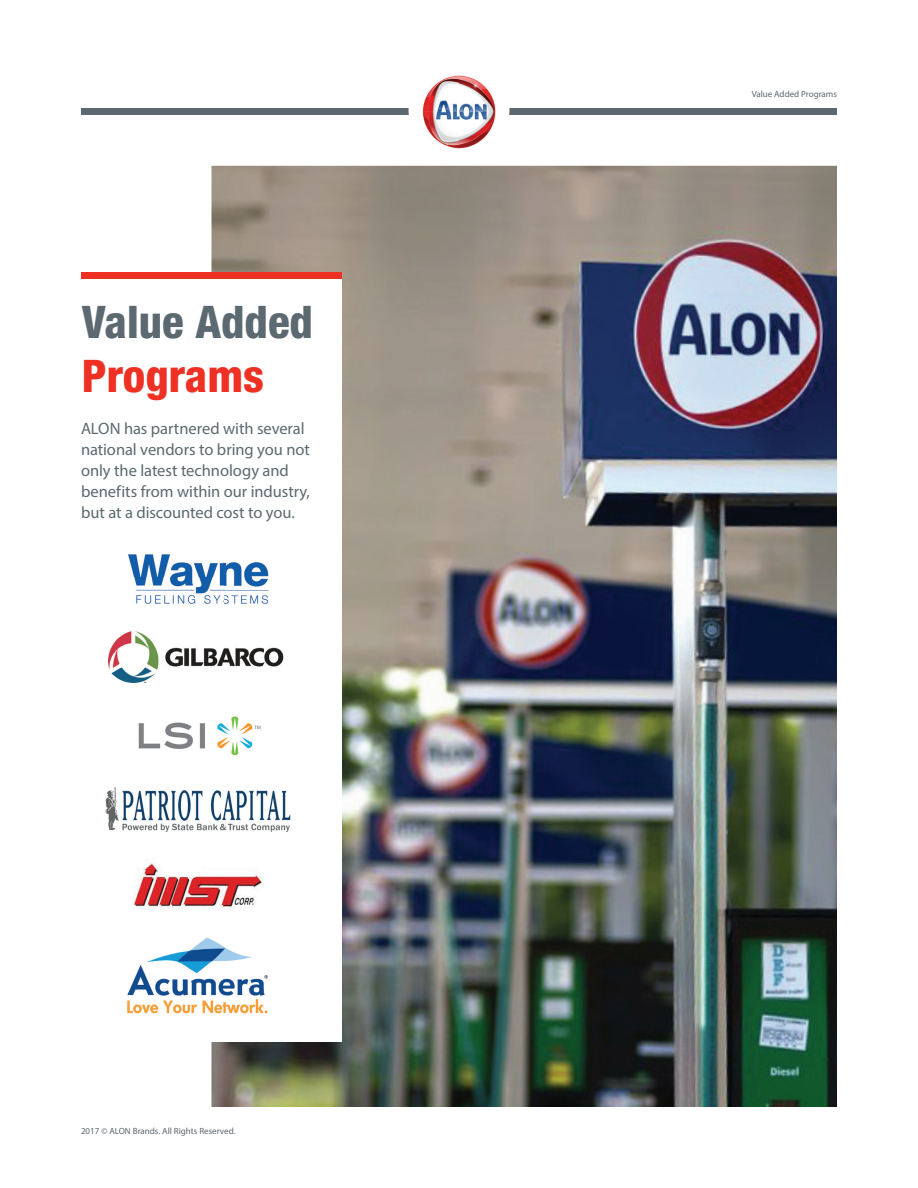
<style>
.page{position:relative;width:918px;height:1188px;background:#fff}
.page>*{position:absolute;margin:0;border:0;box-sizing:border-box;transform-origin:0 0}
.t1{font:800 condensed 45px "Helvetica Neue LT Std";color:#5c6970}
.t2{font:800 condensed 45px "Helvetica Neue LT Std";color:#ef3124}
.t3{font:16.5px/21px "Myriad Pro";letter-spacing:-.005em;color:#5c6970}
.t4{font:9px "Myriad Pro";color:#5b6870}
.t5{font:9px "Myriad Pro";color:#5c6970}
</style>
<div class="page">
<div style="left:81px;top:108px;width:756px;height:6px;background:#5b6870"></div>
<div style="left:409px;top:59px;width:100px;height:101px;background:#fff;border-radius:50%"></div>
<img style="left:422px;top:75px;width:74px;height:74px">
<img style="left:212px;top:166px;width:625px;height:941px">
<div style="left:82px;top:273px;width:260px;height:768px;background:#fff"></div>
<div style="left:82px;top:273px;width:260px;height:6px;background:#ef3124"></div>
<img style="left:109px;top:632px;width:175px;height:51px">
<img style="left:138px;top:716px;width:123px;height:40px">
<img style="left:105px;top:787px;width:186px;height:44px">
<img style="left:128px;top:554px;width:141px;height:50px">
<img style="left:133px;top:863px;width:131px;height:46px">
<img style="left:127px;top:937px;width:141px;height:77px">
<h1 class="t1" style="left:82px;top:294px;width:233px">Value Added</h1>
<h1 class="t2" style="left:82px;top:348px;width:184px">Programs</h1>
<p class="t3" style="left:81px;top:418px;width:230px">ALON has partnered with several national vendors to bring you not only the latest technology and benefits from within our industry, but at a discounted cost to you.</p>
<p class="t4" style="left:81px;top:1126px;width:156px">2017 © ALON Brands. All Rights Reserved.</p>
<p class="t5" style="left:752px;top:89px;width:87px">Value Added Programs</p>
</div>
